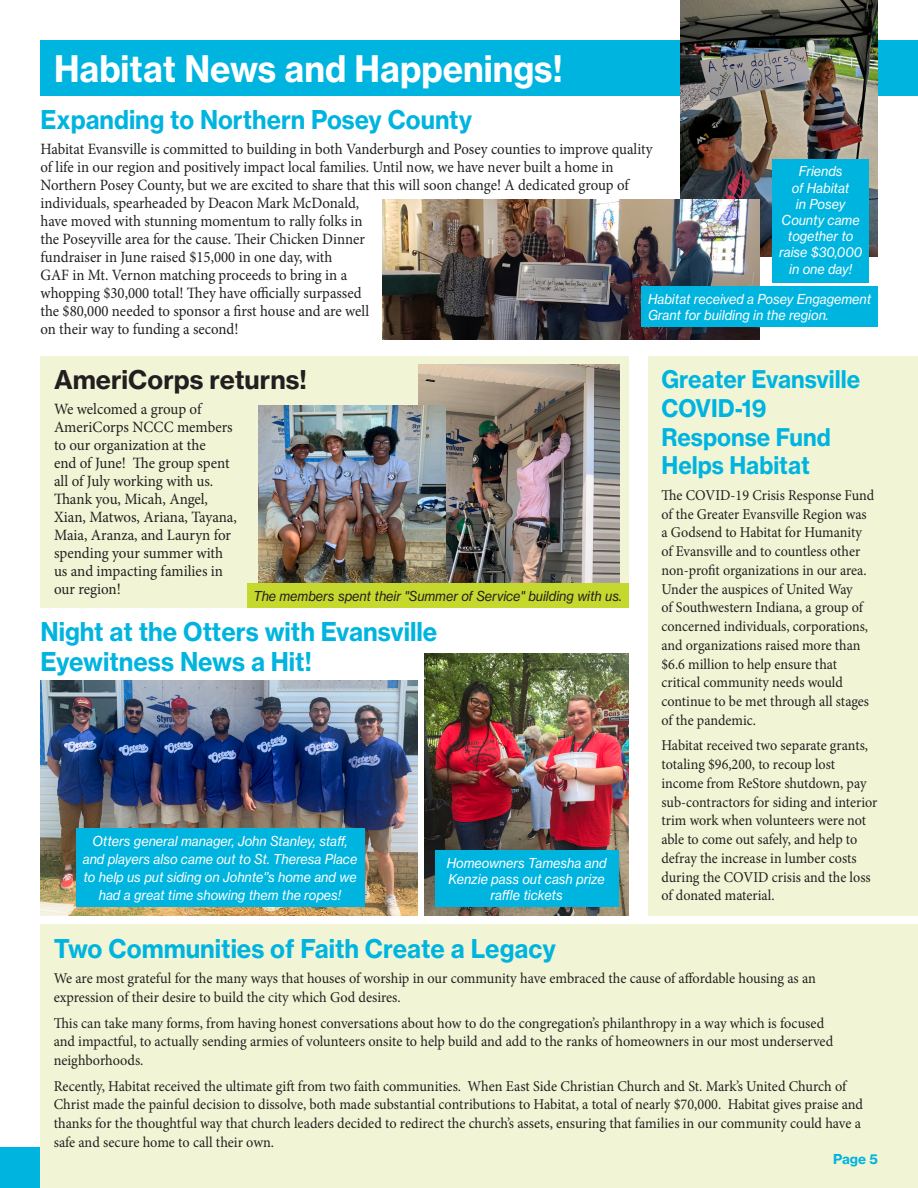
<style>
.page{position:relative;width:918px;height:1188px;background:#fff}
.page>*{position:absolute;margin:0;border:0;box-sizing:border-box;transform-origin:0 0}
.Headers{font:36px "N Haas Grotesk TX Pro 75 Bd";color:#fff;scale:.95 1}
.Headers-2{font:25.5px/30.6px "N Haas Grotesk TX Pro 75 Bd";color:#00b4e0;scale:.95 1}
.Sub_Header{font:25.5px "N Haas Grotesk TX Pro 75 Bd";color:#00b4e0;scale:.94 1}
.Headers-3{font:25.5px "N Haas Grotesk TX Pro 75 Bd";color:#231f20}
.t1{font:24px/28.8px "N Haas Grotesk TX Pro 75 Bd";color:#00b4e0;scale:.94 1}
.t2{font:15.75px/18px "Minion Pro";color:#231f20;scale:.94 1}
.t3{font:15.75px/18px "Minion Pro";color:#231f20;scale:.95 1}
.t4{font:15px/18.8px "Minion Pro";letter-spacing:-.005em;color:#231f20;scale:.95 1}
.t5{font:15px/18.8px "Minion Pro";letter-spacing:-.005em;color:#231f20;scale:.94 1}
.Picture_Caption{font:13.5px/16.2px "N Haas Grotesk TX Pro 56 It";color:#fff;text-align:center;scale:.95 1}
.Picture_Caption-2{font:13.5px "N Haas Grotesk TX Pro 56 It";color:#231f20;scale:.95 1}
.Headers-4{font:13.5px "N Haas Grotesk TX Pro 75 Bd";color:#00b4e0}
</style>
<div class="page">
<div style="left:0;top:1148px;width:918px;height:40px;background:#00b4e0"></div>
<div style="left:40px;top:924px;width:878px;height:264px;background:#f1f5d5"></div>
<div style="left:40px;top:356px;width:589px;height:251px;background:#f1f5d5"></div>
<div style="left:648px;top:356px;width:270px;height:560px;background:#f1f5d5"></div>
<div style="left:40px;top:40px;width:878px;height:56px;background:#00b4e0"></div>
<img style="left:680px;top:0;width:198px;height:256px">
<div style="left:772px;top:159px;width:97px;height:124px;background:#00b4e0"></div>
<img style="left:383px;top:200px;width:377px;height:139px">
<div style="left:641px;top:286px;width:237px;height:41px;background:#00b4e0"></div>
<img style="left:419px;top:365px;width:201px;height:218px">
<img style="left:259px;top:406px;width:186px;height:177px">
<div style="left:247px;top:583px;width:382px;height:24px;background:#c4d82d"></div>
<img style="left:40px;top:681px;width:377px;height:235px">
<div style="left:76px;top:829px;width:288px;height:78px;background:#00b4e0"></div>
<img style="left:425px;top:653px;width:204px;height:263px">
<div style="left:435px;top:850px;width:183px;height:57px;background:#00b4e0"></div>
<p class="Headers" style="left:54px;top:46px;width:537px">Habitat News and Happenings!</p>
<p class="Sub_Header" style="left:40px;top:104px;width:461px">Expanding to Northern Posey County</p>
<p class="t2" style="left:40px;top:140px;width:653px">Habitat Evansville is committed to building in both Vanderburgh and Posey counties to improve quality of life in our region and positively impact local families. Until now, we have never built a home in Northern Posey County, but we are excited to share that this will soon change! A dedicated group of individuals, spearheaded by Deacon Mark McDonald,<br>have moved with stunning momentum to rally folks in<br>the Poseyville area for the cause. Their Chicken Dinner<br>fundraiser in June raised $15,000 in one day, with<br>GAF in Mt. Vernon matching proceeds to bring in a<br>whopping $30,000 total! They have officially surpassed<br>the $80,000 needed to sponsor a first house and are well<br>on their way to funding a second!</p>
<p class="Picture_Caption" style="left:779px;top:163px;width:89px">Friends<br>of Habitat<br>in Posey<br>County came together to raise $30,000 in one day!</p>
<p class="Picture_Caption" style="left:648px;top:291px;width:236px;text-align:left">Habitat received a Posey Engagement<br>Grant for building in the region.</p>
<p class="Headers-3" style="left:54px;top:364px;width:254px">AmeriCorps returns!</p>
<p class="t3" style="left:54px;top:400px;width:194px">We welcomed a group of<br>AmeriCorps NCCC members to our organization at the<br>end of June! The group spent all of July working with us.<br>Thank you, Micah, Angel,<br>Xian, Matwos, Ariana, Tayana,<br>Maia, Aranza, and Lauryn for spending your summer with us and impacting families in our region!</p>
<p class="Picture_Caption-2" style="left:253px;top:587px;width:389px">The members spent their "Summer of Service" building with us.</p>
<p class="Headers-2" style="left:40px;top:616px;width:419px">Night at the Otters with Evansville<br>Eyewitness News a Hit!</p>
<p class="Picture_Caption" style="left:83px;top:832px;width:291px;line-height:18px">Otters general manager, John Stanley, staff, and players also came out to St. Theresa Place to help us put siding on Johnte'’s home and we had a great time showing them the ropes!</p>
<p class="Picture_Caption" style="left:447px;top:855px;width:170px">Homeowners Tamesha and<br>Kenzie pass out cash prize raffle tickets</p>
<p class="t1" style="left:662px;top:365px;width:213px">Greater Evansville<br>COVID-19<br>Response Fund<br>Helps Habitat</p>
<p class="t5" style="left:662px;top:486px;width:228px">The COVID-19 Crisis Response Fund of the Greater Evansville Region was a Godsend to Habitat for Humanity of Evansville and to countless other non-profit organizations in our area.<br>Under the auspices of United Way<br>of Southwestern Indiana, a group of concerned individuals, corporations, and organizations raised more than $6.6 million to help ensure that critical community needs would continue to be met through all stages of the pandemic.</p>
<p class="t5" style="left:662px;top:736px;width:231px">Habitat received two separate grants, totaling $96,200, to recoup lost income from ReStore shutdown, pay sub-contractors for siding and interior trim work when volunteers were not able to come out safely, and help to defray the increase in lumber costs during the COVID crisis and the loss of donated material.</p>
<p class="Headers-2" style="left:54px;top:933px;width:530px">Two Communities of Faith Create a Legacy</p>
<p class="t4" style="left:54px;top:969px;width:804px">We are most grateful for the many ways that houses of worship in our community have embraced the cause of affordable housing as an expression of their desire to build the city which God desires.</p>
<p class="t4" style="left:54px;top:1014px;width:822px">This can take many forms, from having honest conversations about how to do the congregation’s philanthropy in a way which is focused and impactful, to actually sending armies of volunteers onsite to help build and add to the ranks of homeowners in our most underserved neighborhoods.</p>
<p class="t4" style="left:54px;top:1077px;width:854px">Recently, Habitat received the ultimate gift from two faith communities. When East Side Christian Church and St. Mark’s United Church of Christ made the painful decision to dissolve, both made substantial contributions to Habitat, a total of nearly $70,000. Habitat gives praise and thanks for the thoughtful way that church leaders decided to redirect the church’s assets, ensuring that families in our community could have a safe and secure home to call their own.</p>
<p class="Headers-4" style="left:833px;top:1150px;width:46px">Page 5</p>
</div>
